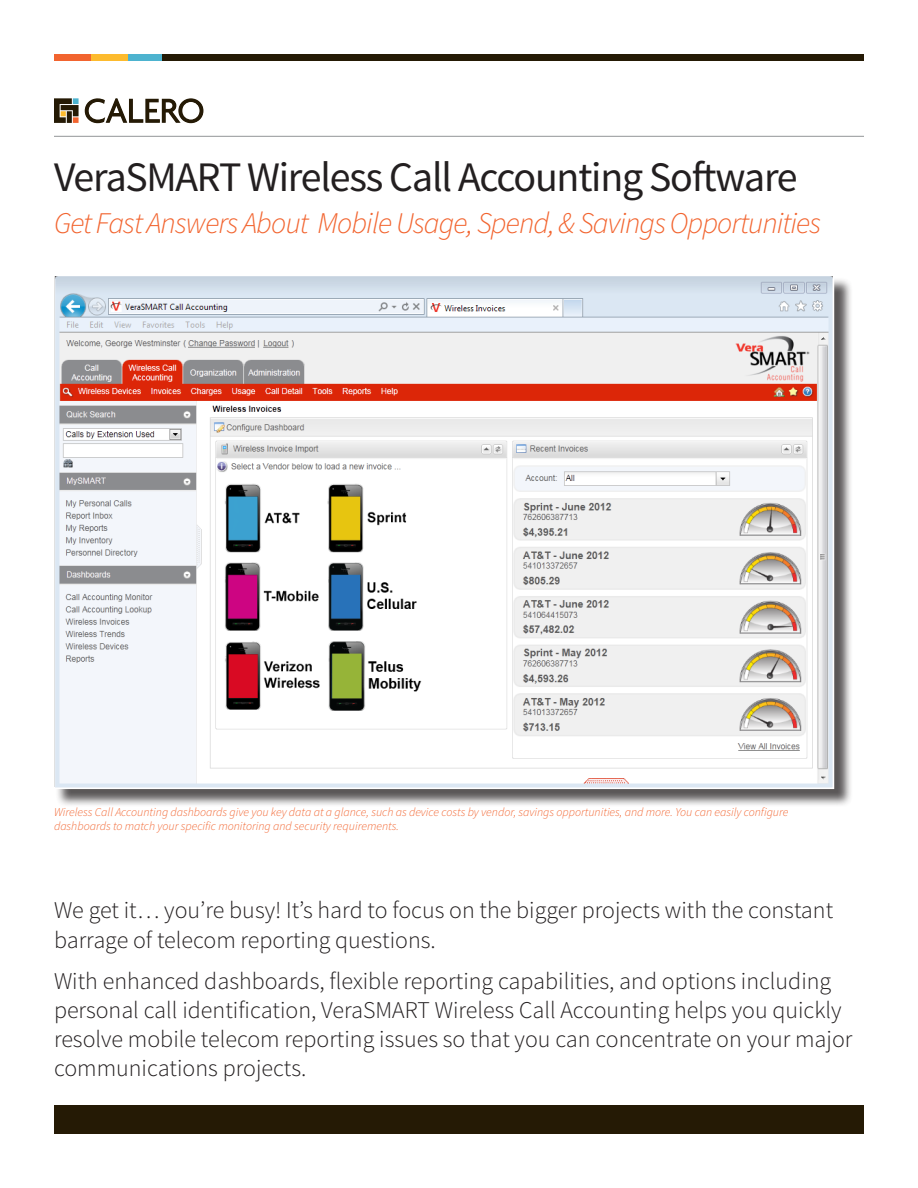
<style>
.page{position:relative;width:918px;height:1188px;background:#fff}
.page>*{position:absolute;margin:0;border:0;box-sizing:border-box;transform-origin:0 0}
.t1{font:42px "Source Sans Pro";letter-spacing:-.03em;color:#231f20}
.t2{font:italic 300 30px "Source Sans Pro";letter-spacing:-.03em;color:#f2642f}
.t3{font:300 24px/28.8px "Source Sans Pro";color:#231f20}
.t4{font:italic 300 12px/14.4px "Source Sans Pro";color:#f2642f}
</style>
<div class="page">
<div style="left:162px;top:54px;width:702px;height:7px;background:#251a05"></div>
<div style="left:128px;top:54px;width:34px;height:7px;background:#4db3cf"></div>
<div style="left:54px;top:54px;width:37px;height:7px;background:#f2642f"></div>
<div style="left:91px;top:54px;width:37px;height:7px;background:#fdbb2e"></div>
<div style="left:54px;top:1106px;width:810px;height:28px;background:#251a05"></div>
<hr style="left:54px;top:136px;width:810px;height:1px;background:#939598">
<svg style="left:54px;top:98px;width:25px;height:25px"></svg>
<svg style="left:85px;top:98px;width:118px;height:25px"></svg>
<div style="left:56px;top:277px;width:797px;height:531px;background:#231f20;opacity:.75"></div>
<img style="left:56px;top:278px;width:775px;height:508px">
<img style="left:328px;top:642px;width:95px;height:69px">
<p class="t1" style="left:54px;top:151px;width:745px">VeraSMART Wireless Call Accounting Software</p>
<p class="t2" style="left:54px;top:205px;width:769px">Get Fast Answers About Mobile Usage, Spend, &amp; Savings Opportunities</p>
<p class="t4" style="left:54px;top:805px;width:736px">Wireless Call Accounting dashboards give you key data at a glance, such as device costs by vendor, savings opportunities, and more. You can easily configure dashboards to match your specific monitoring and security requirements.</p>
<p class="t3" style="left:54px;top:895px;width:781px;line-height:30px">We get it… you’re busy! It’s hard to focus on the bigger projects with the constant barrage of telecom reporting questions.</p>
<p class="t3" style="left:54px;top:967px;width:800px">With enhanced dashboards, flexible reporting capabilities, and options including personal call identification, VeraSMART Wireless Call Accounting helps you quickly resolve mobile telecom reporting issues so that you can concentrate on your major communications projects.</p>
</div>
